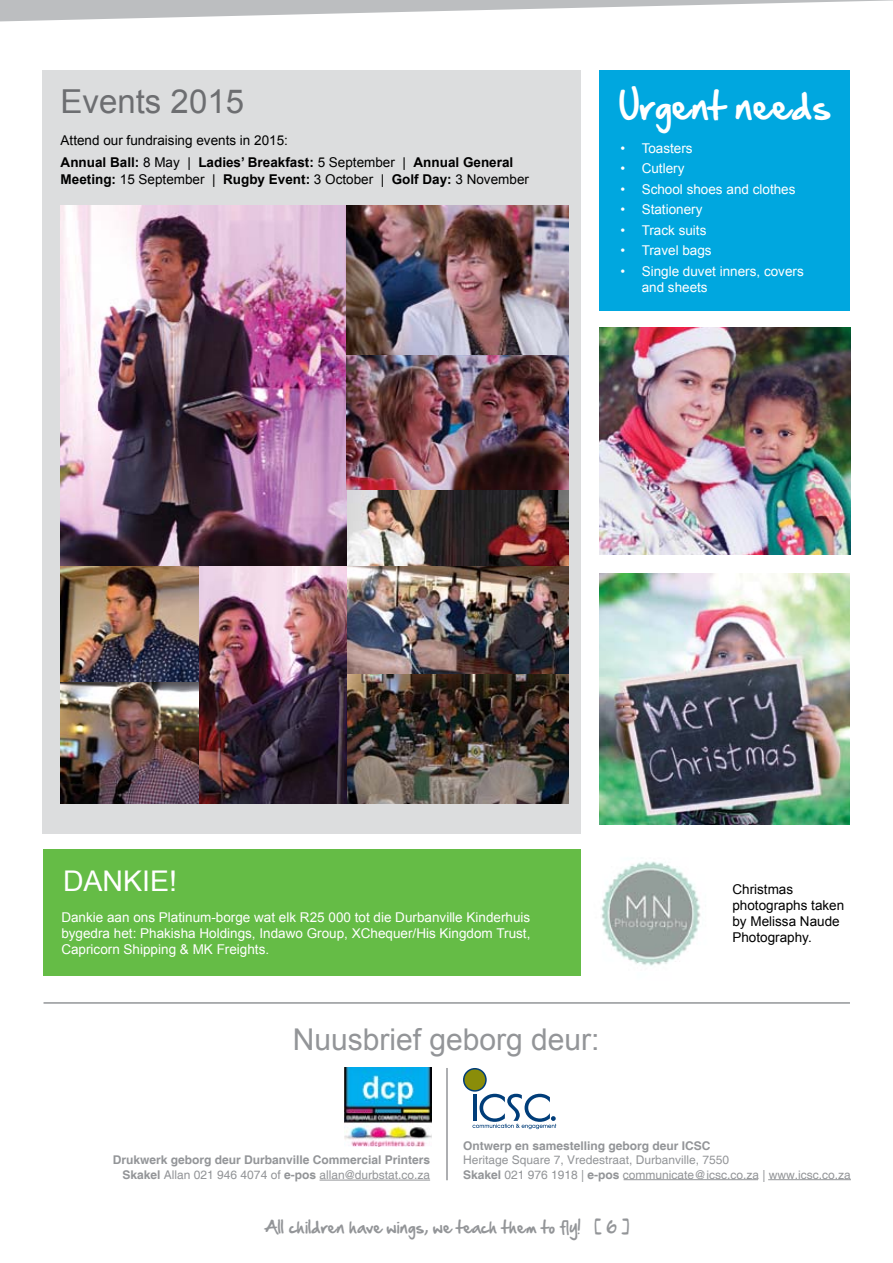
<style>
.page{position:relative;width:893px;height:1263px;background:#fff}
.page>*{position:absolute;margin:0;border:0;box-sizing:border-box;transform-origin:0 0}
.t1{font:33px "Hand Of Sean";color:#fff}
.t2{font:33px "Arial";color:#6d6e71}
.t3{font:30px "Arial";color:#939598}
.t4{font:28.5px "Arial";color:#fff}
.t5{font:15px "Hand Of Sean";color:#939598}
.t6{font:13.5px/16.2px "Arial";color:#fff;text-align:justify}
.t7{font:13.5px/16.2px "Arial";color:#000}
.t8{font:700 12px/14.4px "Helvetica";color:#939598;text-align:right}
.t9{font:12px/14.4px "Helvetica";color:#939598}
.s1{font-weight:700}
.s2{font-weight:400}
</style>
<div class="page">
<div style="left:43px;top:70px;width:538px;height:763px;background:#dcddde"></div>
<img style="left:601px;top:861px;width:100px;height:105px">
<svg style="left:0;top:0;width:893px;height:21px"></svg>
<hr style="left:446px;top:1068px;width:2px;height:112px;background:#939598">
<hr style="left:44px;top:1002px;width:806px;height:2px;background:#939598">
<hr style="left:768px;top:1179px;width:83px;height:1px;background:#939598">
<hr style="left:624px;top:1179px;width:134px;height:1px;background:#939598">
<hr style="left:320px;top:1180px;width:110px;height:1px;background:#939598">
<div style="left:464px;top:1069px;width:22px;height:22px;background:#8a8d09;border-radius:50%"></div>
<div style="left:463px;top:1068px;width:24px;height:24px;border:2px solid #003d79;border-radius:50%"></div>
<svg style="left:472px;top:1094px;width:84px;height:35px"></svg>
<img style="left:345px;top:1068px;width:86px;height:78px">
<img style="left:61px;top:205px;width:507px;height:599px">
<div style="left:44px;top:849px;width:537px;height:127px;background:#65bc46"></div>
<img style="left:600px;top:573px;width:250px;height:251px">
<div style="left:600px;top:70px;width:250px;height:240px;background:#00a7df"></div>
<img style="left:600px;top:328px;width:251px;height:227px">
<h1 class="t2" style="left:61px;top:80px;width:185px">Events 2015</h1>
<p class="t7" style="left:61px;top:129px;width:454px;line-height:22.5px">Attend our fundraising events in 2015:<br><span class="s1">Annual Ball:</span> 8 May | <span class="s1">Ladies’ Breakfast:</span> 5 September | <span class="s1">Annual General</span></p>
<p class="t7" style="left:61px;top:171px;width:470px"><span class="s1">Meeting:</span> 15 September | <span class="s1">Rugby Event:</span> 3 October | <span class="s1">Golf Day:</span> 3 November</p>
<h1 class="t1" style="left:619px;top:76px;width:214px">Urgent needs</h1>
<p class="t6" style="left:620px;top:140px;width:74px">• Toasters</p>
<p class="t6" style="left:620px;top:161px;width:66px">• Cutlery</p>
<p class="t6" style="left:620px;top:181px;width:177px">• School shoes and clothes</p>
<p class="t6" style="left:620px;top:202px;width:84px">• Stationery</p>
<p class="t6" style="left:620px;top:222px;width:88px">• Track suits</p>
<p class="t6" style="left:620px;top:243px;width:93px">• Travel bags</p>
<p class="t6" style="left:642px;top:263px;width:164px;text-indent:-21px">• Single duvet inners, covers and sheets</p>
<h3 class="t4" style="left:63px;top:863px;width:116px">DANKIE!</h3>
<p class="t6" style="left:61px;top:909px;width:471px">Dankie aan ons Platinum-borge wat elk R25 000 tot die Durbanville Kinderhuis bygedra het: Phakisha Holdings, Indawo Group, XChequer/His Kingdom Trust, Capricorn Shipping &amp; MK Freights.</p>
<h2 class="t3" style="left:293px;top:1020px;width:308px">Nuusbrief geborg deur:</h2>
<p class="t7" style="left:732px;top:881px;width:113px">Christmas photographs taken by Melissa Naude<br>Photography.</p>
<p class="t8" style="left:113px;top:1153px;width:319px">Drukwerk geborg deur Durbanville Commercial Printers<br>Skakel <span class="s2">Allan 021 946 4074 of</span> e-pos <span class="s2">allan@durbstat.co.za</span></p>
<p class="t8" style="left:463px;top:1139px;width:249px">Ontwerp en samestelling geborg deur ICSC</p>
<p class="t9" style="left:463px;top:1153px;width:389px">Heritage Square 7, Vredestraat, Durbanville, 7550<br><span class="s1">Skakel</span> 021 976 1918 | <span class="s1">e-pos</span> communicate@icsc.co.za | www.icsc.co.za</p>
<p class="t5" style="left:264px;top:1214px;width:367px">All children have wings, we teach them to fly! [ 6 ]</p>
</div>
